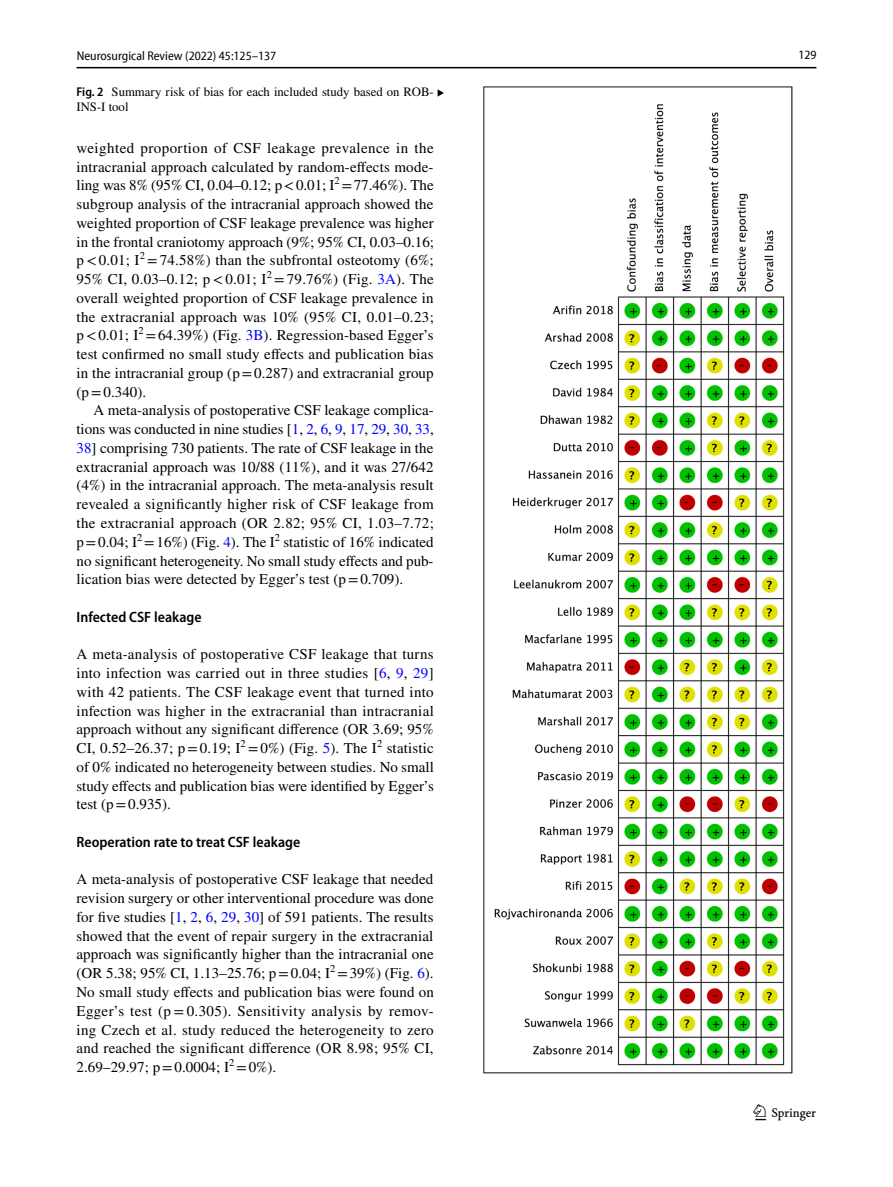
<style>
.page{position:relative;width:893px;height:1187px;background:#fff}
.page>*{position:absolute;margin:0;border:0;box-sizing:border-box;transform-origin:0 0}
.t1{font:22.5px "Springnew Regular 3";color:#000}
.t2{font:15px/18.8px "STIX";letter-spacing:.005em;color:#000;text-align:justify}
.t3{font:600 semi-condensed 15px "Myriad Pro";color:#000}
.t4{font:12.75px/15px "STIX";color:#000}
.t5{font:semi-condensed 12.75px "Myriad Pro Unic";color:#000}
.t6{font:12.75px "Myriad Pro Unic Semi Condensed 2";color:#000}
.s1{font-family:"Myriad Pro";font-weight:600;font-stretch:semi-condensed}
.s2{font-family:"STIX Math";font-size:12px}
.s3{color:#00f}
</style>
<div class="page">
<hr style="left:77px;top:67px;width:739px;height:1px;background:#000">
<img style="left:484px;top:87px;width:308px;height:986px">
<p class="t5" style="left:77px;top:51px;width:201px">Neurosurgical Review (2022) 45:125–137</p>
<p class="t6" style="left:798px;top:50px;width:20px">129</p>
<p class="t4" style="left:77px;top:85px;width:370px"><span class="s1">Fig. 2</span> Summary risk of bias for each included study based on ROB- <span class="s2">▸<br></span>INS-I tool</p>
<p class="t2" style="left:77px;top:139px;width:359px">weighted proportion of CSF leakage prevalence in the intracranial approach calculated by random-effects mode&shy;ling was 8% (95% CI, 0.04–0.12; p&lt;0.01; I<sup>2</sup> =77.46%). The subgroup analysis of the intracranial approach showed the weighted proportion of CSF leakage prevalence was higher in the frontal craniotomy approach (9%; 95% CI, 0.03–0.16; p&lt;0.01; I<sup>2</sup> =74.58%) than the subfrontal osteotomy (6%; 95% CI, 0.03–0.12; p&lt;0.01; I<sup>2</sup> =79.76%) (Fig. <span class="s3">3A</span>). The overall weighted proportion of CSF leakage prevalence in the extracranial approach was 10% (95% CI, 0.01–0.23; p&lt;0.01; I<sup>2</sup> =64.39%) (Fig. <span class="s3">3B</span>). Regression-based Egger’s test confirmed no small study effects and publication bias in the intracranial group (p=0.287) and extracranial group (p=0.340).</p>
<p class="t2" style="left:77px;top:402px;width:359px;text-indent:17px">A meta-analysis of postoperative CSF leakage complica&shy;tions was conducted in nine studies [<span class="s3">1</span>, <span class="s3">2</span>, <span class="s3">6</span>, <span class="s3">9</span>, <span class="s3">17</span>, <span class="s3">29</span>, <span class="s3">30</span>, <span class="s3">33</span>, <span class="s3">38</span>] comprising 730 patients. The rate of CSF leakage in the extracranial approach was 10/88 (11%), and it was 27/642 (4%) in the intracranial approach. The meta-analysis result revealed a significantly higher risk of CSF leakage from the extracranial approach (OR 2.82; 95% CI, 1.03–7.72; p=0.04; I<sup>2</sup> =16%) (Fig. <span class="s3">4</span>). The I<sup>2</sup> statistic of 16% indicated no significant heterogeneity. No small study effects and pub&shy;lication bias were detected by Egger’s test (p=0.709).</p>
<p class="t3" style="left:77px;top:608px;width:127px">Infected CSF leakage</p>
<p class="t2" style="left:77px;top:646px;width:359px">A meta-analysis of postoperative CSF leakage that turns into infection was carried out in three studies [<span class="s3">6</span>, <span class="s3">9</span>, <span class="s3">29</span>] with 42 patients. The CSF leakage event that turned into infection was higher in the extracranial than intracranial approach without any significant difference (OR 3.69; 95% CI, 0.52–26.37; p=0.19; I<sup>2</sup> =0%) (Fig. <span class="s3">5</span>). The I<sup>2</sup> statistic of 0% indicated no heterogeneity between studies. No small study effects and publication bias were identified by Egger’s test (p=0.935).</p>
<p class="t3" style="left:77px;top:833px;width:225px">Reoperation rate to treat CSF leakage</p>
<p class="t2" style="left:77px;top:871px;width:359px">A meta-analysis of postoperative CSF leakage that needed revision surgery or other interventional procedure was done for five studies [<span class="s3">1</span>, <span class="s3">2</span>, <span class="s3">6</span>, <span class="s3">29</span>, <span class="s3">30</span>] of 591 patients. The results showed that the event of repair surgery in the extracranial approach was significantly higher than the intracranial one (OR 5.38; 95% CI, 1.13–25.76; p=0.04; I<sup>2</sup> =39%) (Fig. <span class="s3">6</span>).<br>No small study effects and publication bias were found on Egger’s test (p= 0.305). Sensitivity analysis by remov&shy;ing Czech et al. study reduced the heterogeneity to zero and reached the significant difference (OR 8.98; 95% CI, 2.69–29.97; p=0.0004; I<sup>2</sup> =0%).</p>
<h1 class="t1" style="left:755px;top:1104px;width:62px">1 3</h1>
</div>
